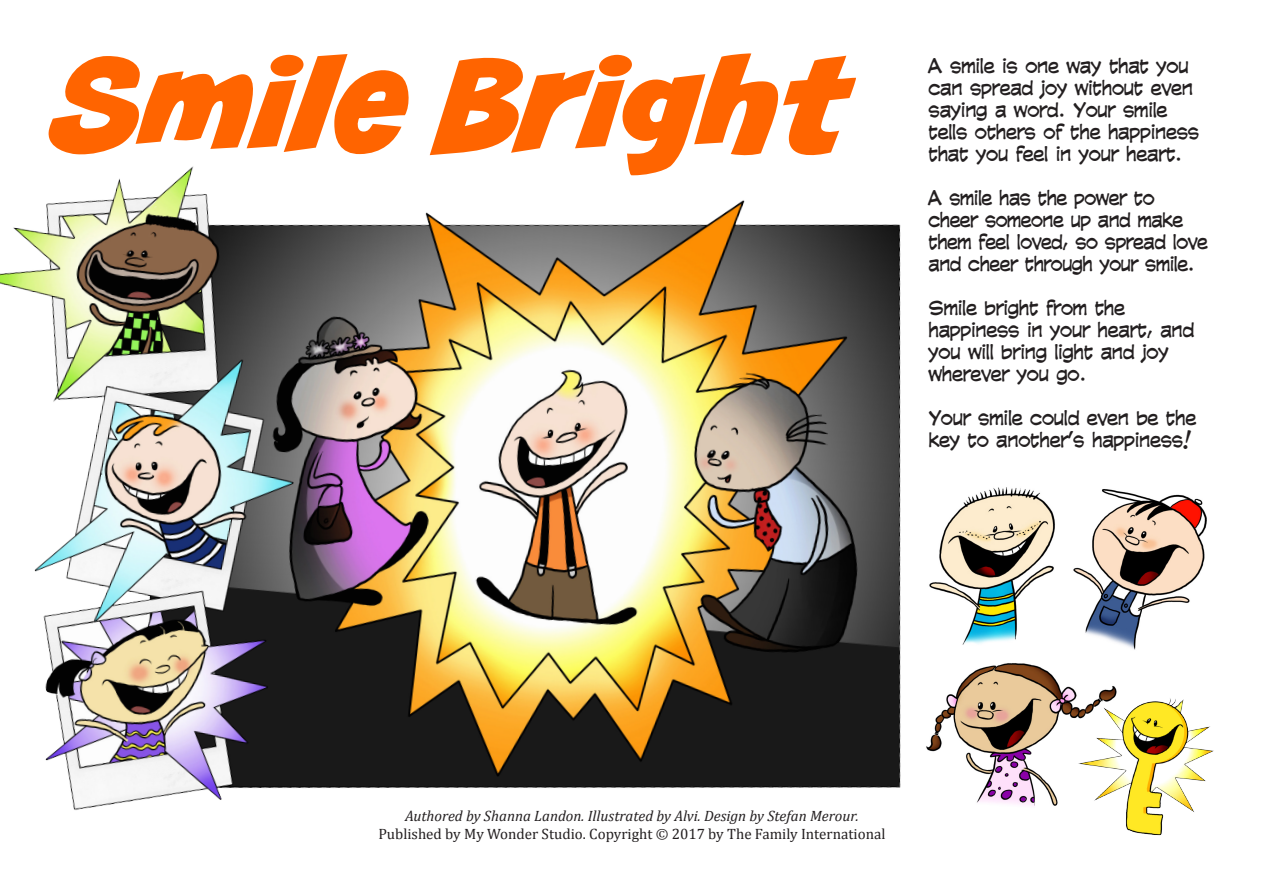
<style>
.page{position:relative;width:1263px;height:893px;background:#fff}
.page>*{position:absolute;margin:0;border:0;box-sizing:border-box;transform-origin:0 0}
.t1{font:120px "CC Smash";color:#ff6400}
.t2{font:18.9px/21.9px "CC Comicrazy Roman";letter-spacing:-.01em;color:#231f20}
.t3{font:15px "Cambria";color:#231f20}
.t4{font:italic 15px "Cambria";color:#231f20}
.s1{font-family:"CC Meanwhile"}
</style>
<div class="page">
<img style="left:0;top:166px;width:901px;height:644px">
<img style="left:929px;top:487px;width:126px;height:158px">
<img style="left:1073px;top:489px;width:134px;height:161px">
<img style="left:926px;top:663px;width:190px;height:143px">
<img style="left:1076px;top:689px;width:138px;height:147px">
<p class="t1" style="left:54px;top:35px;width:797px">Smile Bright</p>
<p class="t2" style="left:928px;top:55px;width:272px">A smile is one way that you can spread joy without even saying a word. Your smile tells others of the happiness that you feel in your heart.</p>
<p class="t2" style="left:928px;top:186px;width:281px">A smile has the power to cheer someone up and make them feel loved, so spread love and cheer through your smile.</p>
<p class="t2" style="left:928px;top:296px;width:267px">Smile bright from the happiness in your heart, and you will bring light and joy wherever you go.</p>
<p class="t2" style="left:928px;top:406px;width:269px">Your smile could even be the key to another<span class="s1">’</span>s happiness!</p>
<p class="t4" style="left:405px;top:805px;width:455px">Authored by Shanna Landon. Illustrated by Alvi. Design by Stefan Merour.</p>
<p class="t3" style="left:378px;top:825px;width:509px">Published by My Wonder Studio. Copyright © 2017 by The Family International</p>
</div>
